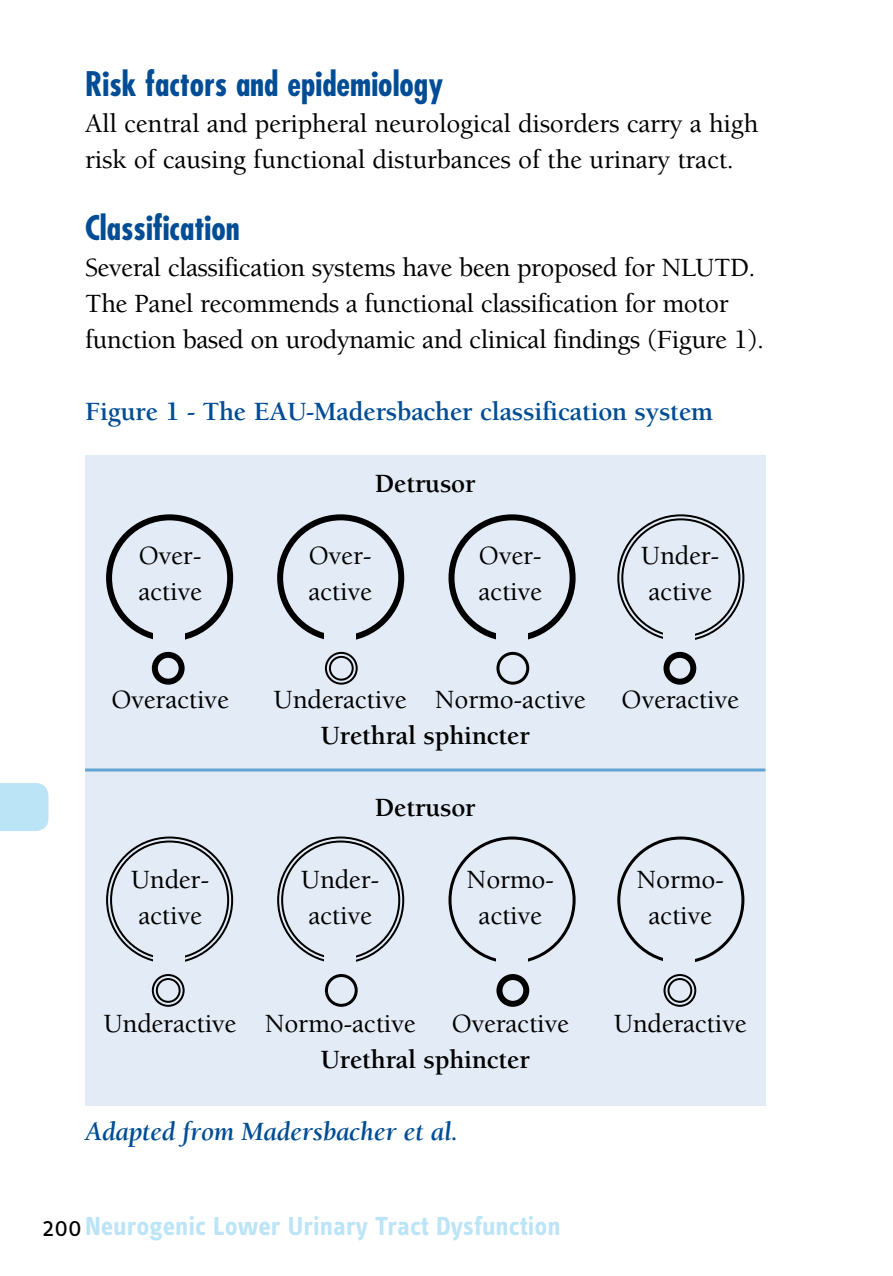
<style>
.page{position:relative;width:893px;height:1276px;background:#fff}
.page>*{position:absolute;margin:0;border:0;box-sizing:border-box;transform-origin:0 0}
.t1{font:700 condensed 33px "Futura";color:#004d95}
.t2{font:500 27px/36px "Berkeley";letter-spacing:-.01em;color:#000}
.t3{font:700 27px "Berkeley";letter-spacing:-.01em;color:#000}
.t4{font:700 27px "Berkeley";letter-spacing:-.01em;color:#004d95}
.t5{font:700 27px "Info Text";color:#bce4f7}
.t6{font:italic 700 27px "Berkeley";letter-spacing:-.01em;color:#004d95}
.s1{font-weight:400;color:#000}
</style>
<div class="page">
<div style="left:0;top:783px;width:49px;height:48px;background:#bce4f7"></div>
<div style="left:85px;top:455px;width:680px;height:651px;background:#e3ecf6"></div>
<div style="left:106px;top:514px;width:127px;height:127px;border:6px solid #000;border-radius:50%"></div>
<div style="left:277px;top:514px;width:127px;height:127px;border:6px solid #000;border-radius:50%"></div>
<div style="left:448px;top:514px;width:128px;height:127px;border:6px solid #000;border-radius:50%"></div>
<div style="left:152px;top:652px;width:33px;height:32px;border:6px solid #000;border-radius:50%"></div>
<div style="left:325px;top:652px;width:33px;height:32px;border:2px solid #000;border-radius:50%"></div>
<div style="left:329px;top:656px;width:25px;height:24px;border:2px solid #000;border-radius:50%"></div>
<div style="left:496px;top:652px;width:33px;height:32px;border:3px solid #000;border-radius:50%"></div>
<div style="left:663px;top:652px;width:33px;height:32px;border:6px solid #000;border-radius:50%"></div>
<div style="left:153px;top:628px;width:32px;height:19px;background:#e3ecf6"></div>
<div style="left:324px;top:628px;width:32px;height:19px;background:#e3ecf6"></div>
<div style="left:496px;top:628px;width:31px;height:19px;background:#e3ecf6"></div>
<div style="left:448px;top:836px;width:128px;height:127px;border:3px solid #000;border-radius:50%"></div>
<div style="left:617px;top:836px;width:127px;height:127px;border:3px solid #000;border-radius:50%"></div>
<div style="left:152px;top:974px;width:33px;height:33px;border:2px solid #000;border-radius:50%"></div>
<div style="left:156px;top:978px;width:25px;height:25px;border:2px solid #000;border-radius:50%"></div>
<div style="left:325px;top:974px;width:33px;height:33px;border:3px solid #000;border-radius:50%"></div>
<div style="left:496px;top:974px;width:33px;height:33px;border:6px solid #000;border-radius:50%"></div>
<div style="left:663px;top:974px;width:33px;height:33px;border:2px solid #000;border-radius:50%"></div>
<div style="left:667px;top:978px;width:25px;height:25px;border:2px solid #000;border-radius:50%"></div>
<div style="left:496px;top:951px;width:31px;height:19px;background:#e3ecf6"></div>
<div style="left:663px;top:951px;width:32px;height:19px;background:#e3ecf6"></div>
<hr style="left:85px;top:768px;width:680px;height:3px;background:#62a4d3">
<p class="t1" style="left:85px;top:62px;width:360px">Risk factors and epidemiology</p>
<p class="t2" style="left:85px;top:106px;width:675px">All central and peripheral neurological disorders carry a high risk of causing functional disturbances of the urinary tract.</p>
<p class="t1" style="left:85px;top:206px;width:156px">Classification</p>
<p class="t2" style="left:85px;top:250px;width:681px">Several classification systems have been proposed for NLUTD.<br>The Panel recommends a functional classification for motor function based on urodynamic and clinical findings (Figure 1).</p>
<p class="t4" style="left:85px;top:397px;width:630px">Figure 1 - The EAU-Madersbacher classification system</p>
<p class="t3" style="left:375px;top:469px;width:102px">Detrusor</p>
<p class="t2" style="left:139px;top:538px;width:64px">Over-</p>
<p class="t2" style="left:309px;top:538px;width:64px">Over-</p>
<p class="t2" style="left:479px;top:538px;width:64px">Over-</p>
<p class="t2" style="left:641px;top:538px;width:80px">Under-</p>
<p class="t2" style="left:138px;top:574px;width:65px">active</p>
<p class="t2" style="left:308px;top:574px;width:65px">active</p>
<p class="t2" style="left:479px;top:574px;width:65px">active</p>
<p class="t2" style="left:649px;top:574px;width:65px">active</p>
<p class="t2" style="left:111px;top:682px;width:119px">Overactive</p>
<p class="t2" style="left:274px;top:682px;width:313px">Underactive Normo-active</p>
<p class="t2" style="left:622px;top:682px;width:119px">Overactive</p>
<p class="t3" style="left:321px;top:721px;width:211px">Urethral sphincter</p>
<p class="t3" style="left:375px;top:793px;width:102px">Detrusor</p>
<p class="t2" style="left:131px;top:862px;width:80px">Under-</p>
<p class="t2" style="left:301px;top:862px;width:80px">Under-</p>
<p class="t2" style="left:467px;top:862px;width:89px">Normo-</p>
<p class="t2" style="left:637px;top:862px;width:89px">Normo-</p>
<p class="t2" style="left:138px;top:898px;width:65px">active</p>
<p class="t2" style="left:309px;top:898px;width:65px">active</p>
<p class="t2" style="left:479px;top:898px;width:65px">active</p>
<p class="t2" style="left:649px;top:898px;width:65px">active</p>
<p class="t2" style="left:104px;top:1006px;width:313px">Underactive Normo-active</p>
<p class="t2" style="left:452px;top:1006px;width:119px">Overactive</p>
<p class="t2" style="left:614px;top:1006px;width:134px">Underactive</p>
<p class="t3" style="left:321px;top:1045px;width:211px">Urethral sphincter</p>
<p class="t6" style="left:85px;top:1117px;width:375px">Adapted from Madersbacher et al.</p>
<p class="t5" style="left:43px;top:1210px;width:520px"><span class="s1">200</span>Neurogenic Lower Urinary Tract Dysfunction</p>
</div>
